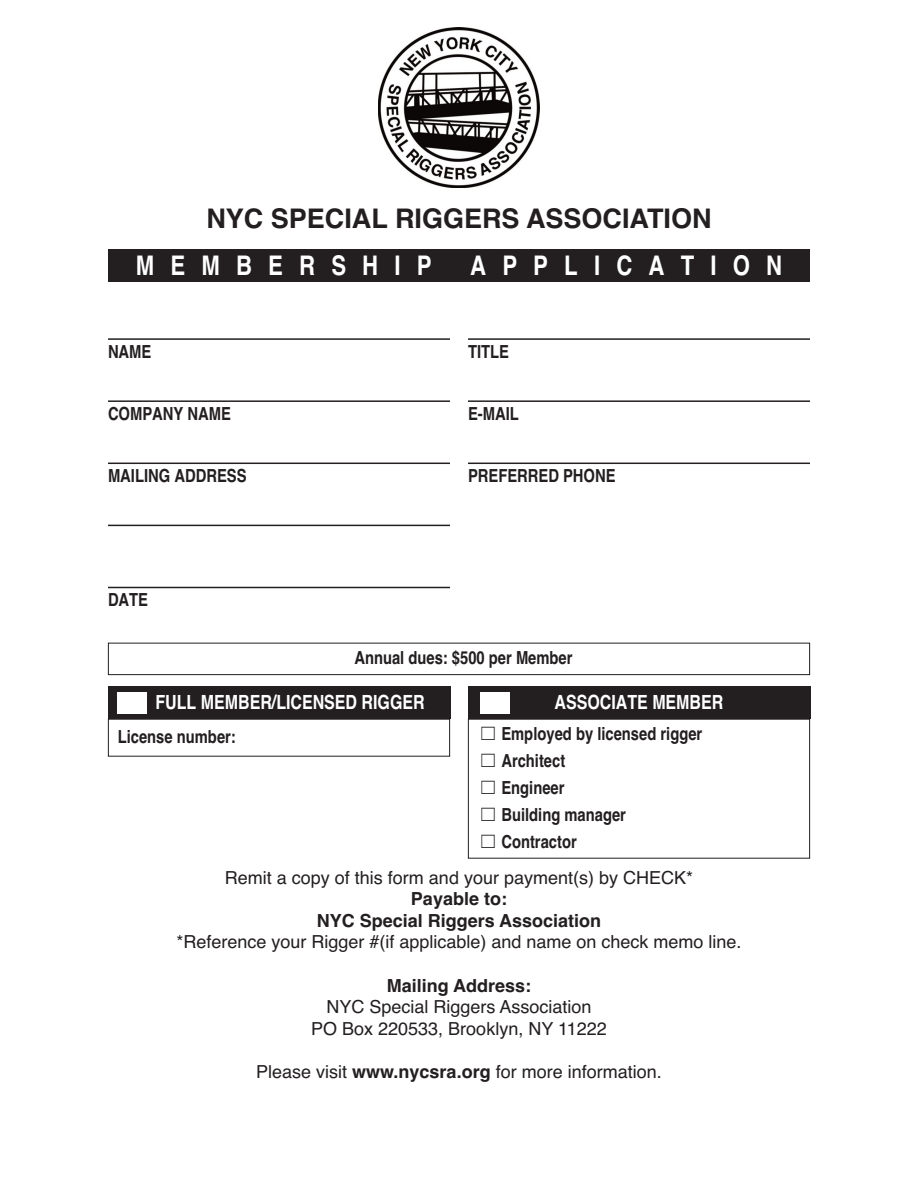
<style>
.page{position:relative;width:918px;height:1188px;background:#fff}
.page>*{position:absolute;margin:0;border:0;box-sizing:border-box;transform-origin:0 0}
.t1{font:700 27px "Helvetica";color:#231f20}
.t2{font:700 condensed 27px "Helvetica";letter-spacing:.6em;color:#fff}
.t3{font:700 condensed 19.5px "Helvetica";color:#fff}
.t4{font:18px/21.6px "Helvetica";color:#231f20;text-align:center}
.t5{font:700 condensed 18px/27px "Helvetica";color:#231f20}
.t6{font:700 18px/21.6px "Helvetica";color:#231f20;text-align:center}
.s1{font-family:"MS P Mincho";font-weight:400;font-stretch:normal}
.s2{font-weight:700}
</style>
<div class="page">
<div style="left:108px;top:250px;width:702px;height:32px;background:#231f20"></div>
<div style="left:108px;top:687px;width:342px;height:32px;background:#231f20"></div>
<div style="left:468px;top:687px;width:342px;height:32px;background:#231f20"></div>
<hr style="left:108px;top:338px;width:342px;height:2px;background:#231f20">
<hr style="left:108px;top:400px;width:342px;height:2px;background:#231f20">
<hr style="left:108px;top:463px;width:342px;height:1px;background:#231f20">
<hr style="left:108px;top:525px;width:342px;height:1px;background:#231f20">
<hr style="left:108px;top:587px;width:342px;height:1px;background:#231f20">
<hr style="left:468px;top:338px;width:342px;height:2px;background:#231f20">
<hr style="left:468px;top:400px;width:342px;height:2px;background:#231f20">
<hr style="left:468px;top:463px;width:342px;height:1px;background:#231f20">
<img style="left:379px;top:27px;width:160px;height:161px">
<div style="left:117px;top:692px;width:30px;height:22px;background:#fff"></div>
<div style="left:108px;top:643px;width:702px;height:32px;border:1px solid #231f20"></div>
<div style="left:480px;top:692px;width:30px;height:22px;background:#fff"></div>
<h1 class="t1" style="left:206px;top:203px;width:507px">NYC SPECIAL RIGGERS ASSOCIATION</h1>
<h1 class="t2" style="left:136px;top:250px;width:297px">MEMBERSHIP</h1>
<h1 class="t2" style="left:470px;top:250px;width:314px">APPLICATION</h1>
<p class="t5" style="left:108px;top:338px;width:45px">NAME</p>
<p class="t5" style="left:468px;top:338px;width:43px">TITLE</p>
<p class="t5" style="left:108px;top:400px;width:124px">COMPANY NAME</p>
<p class="t5" style="left:468px;top:400px;width:52px">E-MAIL</p>
<p class="t5" style="left:108px;top:462px;width:140px">MAILING ADDRESS</p>
<p class="t5" style="left:468px;top:462px;width:149px">PREFERRED PHONE</p>
<p class="t5" style="left:108px;top:587px;width:42px">DATE</p>
<p class="t5" style="left:354px;top:644px;width:220px">Annual dues: $500 per Member</p>
<p class="t3" style="left:156px;top:691px;width:271px">FULL MEMBER/LICENSED RIGGER</p>
<p class="t3" style="left:555px;top:691px;width:170px">ASSOCIATE MEMBER</p>
<p class="t5" style="left:118px;top:723px;width:120px">License number:</p>
<p class="t5" style="left:479px;top:721px;width:225px"><span class="s1">☐</span> Employed by licensed rigger <span class="s1">☐</span> Architect<br><span class="s1">☐</span> Engineer<br><span class="s1">☐</span> Building manager<br><span class="s1">☐</span> Contractor</p>
<p class="t4" style="left:225px;top:867px;width:470px">Remit a copy of this form and your payment(s) by CHECK*</p>
<p class="t6" style="left:317px;top:888px;width:286px">Payable to:<br>NYC Special Riggers Association</p>
<p class="t4" style="left:176px;top:931px;width:567px">*Reference your Rigger #(if applicable) and name on check memo line.</p>
<p class="t6" style="left:387px;top:975px;width:146px">Mailing Address:</p>
<p class="t4" style="left:311px;top:996px;width:297px">NYC Special Riggers Association<br>PO Box 220533, Brooklyn, NY 11222</p>
<p class="t4" style="left:256px;top:1061px;width:407px">Please visit <span class="s2">www.nycsra.org</span> for more information.</p>
</div>
